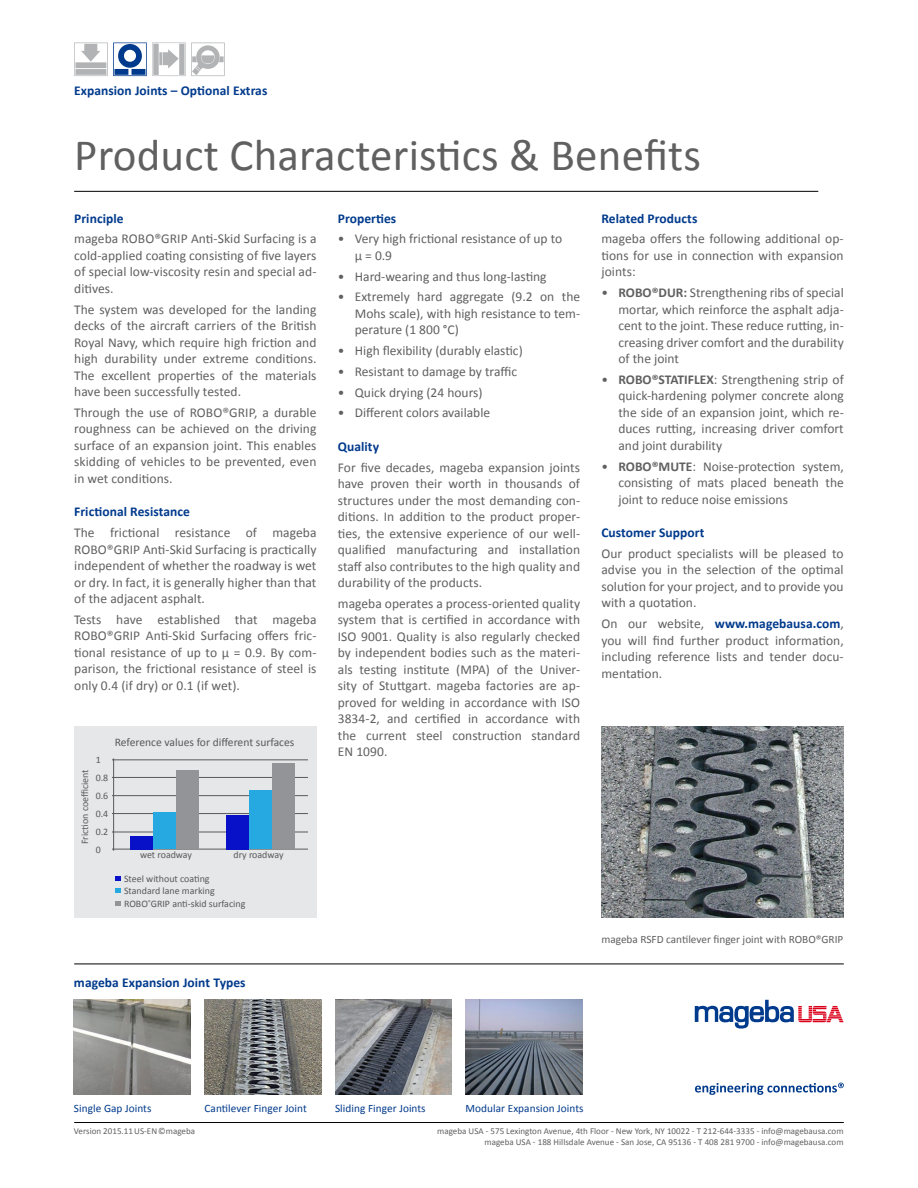
<style>
.page{position:relative;width:918px;height:1188px;background:#fff}
.page>*{position:absolute;margin:0;border:0;box-sizing:border-box;transform-origin:0 0}
.t1{font:45px "Calibri";letter-spacing:.005em;color:#616060}
.t2{font:13.5px/16.5px "Calibri";color:#616060;text-align:justify}
.t3{font:700 13.5px "Calibri";letter-spacing:.005em;color:#003a8c}
.t4{font:11.55px "Calibri";color:#58595b}
.t5{font:11.25px "Calibri";letter-spacing:.005em;color:#003a8c}
.t6{font:11.25px "Calibri";color:#616060}
.t7{font:9.9px/17.9px "Calibri";color:#58595b;text-align:justify}
.t8{font:9px/12px "Calibri";color:#616060;text-align:right}
.s1{font-weight:700}
.s2{font-weight:700;color:#003a8c}
</style>
<div class="page">
<hr style="left:74px;top:1122px;width:770px;height:1px;background:#000">
<svg style="left:74px;top:43px;width:151px;height:34px"></svg>
<hr style="left:74px;top:191px;width:744px;height:1px;background:#000">
<hr style="left:74px;top:964px;width:770px;height:1px;background:#000">
<svg style="left:695px;top:1083px;width:149px;height:12px"></svg>
<img style="left:335px;top:1000px;width:117px;height:95px">
<img style="left:205px;top:1000px;width:116px;height:95px">
<img style="left:74px;top:1000px;width:117px;height:95px">
<img style="left:466px;top:1000px;width:117px;height:95px">
<div style="left:74px;top:726px;width:243px;height:191px;background:#e6e7e8"></div>
<hr style="left:113px;top:758px;width:1px;height:93px;background:#58595b">
<hr style="left:112px;top:777px;width:196px;height:1px;background:#58595b">
<hr style="left:112px;top:795px;width:196px;height:1px;background:#58595b">
<hr style="left:112px;top:813px;width:196px;height:1px;background:#58595b">
<hr style="left:112px;top:832px;width:196px;height:1px;background:#58595b">
<hr style="left:112px;top:849px;width:196px;height:1px;background:#58595b">
<svg style="left:115px;top:876px;width:5px;height:5px"></svg>
<svg style="left:115px;top:888px;width:5px;height:5px"></svg>
<svg style="left:115px;top:901px;width:5px;height:5px"></svg>
<div style="left:226px;top:815px;width:23px;height:34px;background:#0810c8"></div>
<div style="left:249px;top:790px;width:23px;height:59px;background:#26a9e0"></div>
<div style="left:272px;top:763px;width:23px;height:86px;background:#929497"></div>
<div style="left:130px;top:836px;width:23px;height:13px;background:#0810c8"></div>
<div style="left:153px;top:813px;width:23px;height:36px;background:#26a9e0"></div>
<div style="left:176px;top:770px;width:23px;height:79px;background:#929497"></div>
<hr style="left:112px;top:760px;width:196px;height:1px;background:#58595b">
<img style="left:601px;top:726px;width:243px;height:191px">
<svg style="left:695px;top:1000px;width:149px;height:29px"></svg>
<p class="t3" style="left:74px;top:81px;width:195px">Expansion Joints – Optional Extras</p>
<h1 class="t1" style="left:74px;top:124px;width:628px">Product Characteristics &amp; Benefits</h1>
<p class="t3" style="left:74px;top:209px;width:51px">Principle</p>
<p class="t2" style="left:74px;top:230px;width:244px">mageba ROBO®GRIP Anti-Skid Surfacing is a cold-applied coating consisting of five layers of special low-viscosity resin and special ad&shy;ditives.</p>
<p class="t2" style="left:74px;top:301px;width:244px">The system was developed for the landing decks of the aircraft carriers of the British Royal Navy, which require high friction and high durability under extreme conditions.<br>The excellent properties of the materials have been successfully tested.</p>
<p class="t2" style="left:74px;top:404px;width:244px">Through the use of ROBO®GRIP, a durable roughness can be achieved on the driving surface of an expansion joint. This enables skidding of vehicles to be prevented, even in wet conditions.</p>
<p class="t3" style="left:74px;top:502px;width:117px">Frictional Resistance</p>
<p class="t2" style="left:74px;top:524px;width:244px">The frictional resistance of mageba ROBO®GRIP Anti-Skid Surfacing is practically independent of whether the roadway is wet or dry. In fact, it is generally higher than that of the adjacent asphalt.</p>
<p class="t2" style="left:74px;top:611px;width:244px">Tests have established that mageba ROBO®GRIP Anti-Skid Surfacing offers fric&shy;tional resistance of up to µ = 0.9. By com&shy;parison, the frictional resistance of steel is only 0.4 (if dry) or 0.1 (if wet).</p>
<p class="t7" style="left:96px;top:751px;width:7px">1</p>
<p class="t4" style="left:115px;top:734px;width:181px">Reference values for different surfaces</p>
<p class="t7" style="left:76px;top:844px;width:76px;rotate:-90deg">Friction coefficient</p>
<p class="t7" style="left:96px;top:769px;width:14px">0.8<br>0.6<br>0.4<br>0.2</p>
<p class="t7" style="left:96px;top:840px;width:7px">0</p>
<p class="t7" style="left:140px;top:845px;width:54px">wet roadway</p>
<p class="t7" style="left:234px;top:845px;width:52px">dry roadway</p>
<p class="t7" style="left:124px;top:869px;width:87px">Steel without coating</p>
<p class="t7" style="left:124px;top:884px;width:123px;line-height:12.8px">Standard lane marking<br>ROBO<sup>®</sup>GRIP anti-skid surfacing</p>
<p class="t3" style="left:74px;top:973px;width:173px">mageba Expansion Joint Types</p>
<p class="t3" style="left:338px;top:209px;width:60px">Properties</p>
<p class="t2" style="left:355px;top:230px;width:209px;text-indent:-17px">• Very high frictional resistance of up to µ = 0.9</p>
<p class="t2" style="left:338px;top:268px;width:210px">• Hard-wearing and thus long-lasting</p>
<p class="t2" style="left:355px;top:288px;width:227px;text-indent:-17px">• Extremely hard aggregate (9.2 on the Mohs scale), with high resistance to tem&shy;perature (1 800 °C)</p>
<p class="t2" style="left:338px;top:342px;width:186px">• High flexibility (durably elastic)</p>
<p class="t2" style="left:338px;top:363px;width:181px">• Resistant to damage by traffic</p>
<p class="t2" style="left:338px;top:384px;width:146px">• Quick drying (24 hours)</p>
<p class="t2" style="left:338px;top:404px;width:154px">• Different colors available</p>
<p class="t3" style="left:338px;top:437px;width:43px">Quality</p>
<p class="t2" style="left:338px;top:459px;width:244px">For five decades, mageba expansion joints have proven their worth in thousands of structures under the most demanding con&shy;ditions. In addition to the product proper&shy;ties, the extensive experience of our well&shy;qualified manufacturing and installation staff also contributes to the high quality and durability of the products.</p>
<p class="t2" style="left:338px;top:595px;width:244px">mageba operates a process-oriented quality system that is certified in accordance with ISO 9001. Quality is also regularly checked by independent bodies such as the materi&shy;als testing institute (MPA) of the Univer&shy;sity of Stuttgart. mageba factories are ap&shy;proved for welding in accordance with ISO 3834-2, and certified in accordance with the current steel construction standard EN 1090.</p>
<p class="t3" style="left:601px;top:209px;width:97px">Related Products</p>
<p class="t2" style="left:601px;top:230px;width:244px">mageba offers the following additional op&shy;tions for use in connection with expansion joints:</p>
<p class="t2" style="left:618px;top:284px;width:227px;text-indent:-17px">• <span class="s1">ROBO®DUR:</span> Strengthening ribs of special mortar, which reinforce the asphalt adja&shy;cent to the joint. These reduce rutting, in&shy;creasing driver comfort and the durability of the joint</p>
<p class="t2" style="left:618px;top:371px;width:227px;text-indent:-17px">• <span class="s1">ROBO®STATIFLEX</span>: Strengthening strip of quick-hardening polymer concrete along the side of an expansion joint, which re&shy;duces rutting, increasing driver comfort and joint durability</p>
<p class="t2" style="left:618px;top:457px;width:227px;text-indent:-17px">• <span class="s1">ROBO®MUTE</span>: Noise-protection system, consisting of mats placed beneath the joint to reduce noise emissions</p>
<p class="t3" style="left:601px;top:523px;width:104px">Customer Support</p>
<p class="t2" style="left:601px;top:545px;width:244px">Our product specialists will be pleased to advise you in the selection of the optimal solution for your project, and to provide you with a quotation.</p>
<p class="t2" style="left:601px;top:615px;width:244px">On our website, <span class="s2">www.magebausa.com</span>, you will find further product information, including reference lists and tender docu&shy;mentation.</p>
<p class="t6" style="left:601px;top:931px;width:243px">mageba RSFD cantilever finger joint with ROBO®GRIP</p>
<p class="t5" style="left:74px;top:1100px;width:79px">Single Gap Joints</p>
<p class="t5" style="left:205px;top:1100px;width:104px">Cantilever Finger Joint</p>
<p class="t5" style="left:335px;top:1100px;width:92px">Sliding Finger Joints</p>
<p class="t5" style="left:466px;top:1100px;width:120px">Modular Expansion Joints</p>
<p class="t8" style="left:74px;top:1124px;width:123px">Version 2015.11 US-EN ©mageba</p>
<p class="t8" style="left:437px;top:1124px;width:408px">mageba USA - 575 Lexington Avenue, 4th Floor - New York, NY 10022 - T 212-644-3335 - info@magebausa.com mageba USA - 188 Hillsdale Avenue - San Jose, CA 95136 - T 408 281 9700 - info@magebausa.com</p>
</div>
